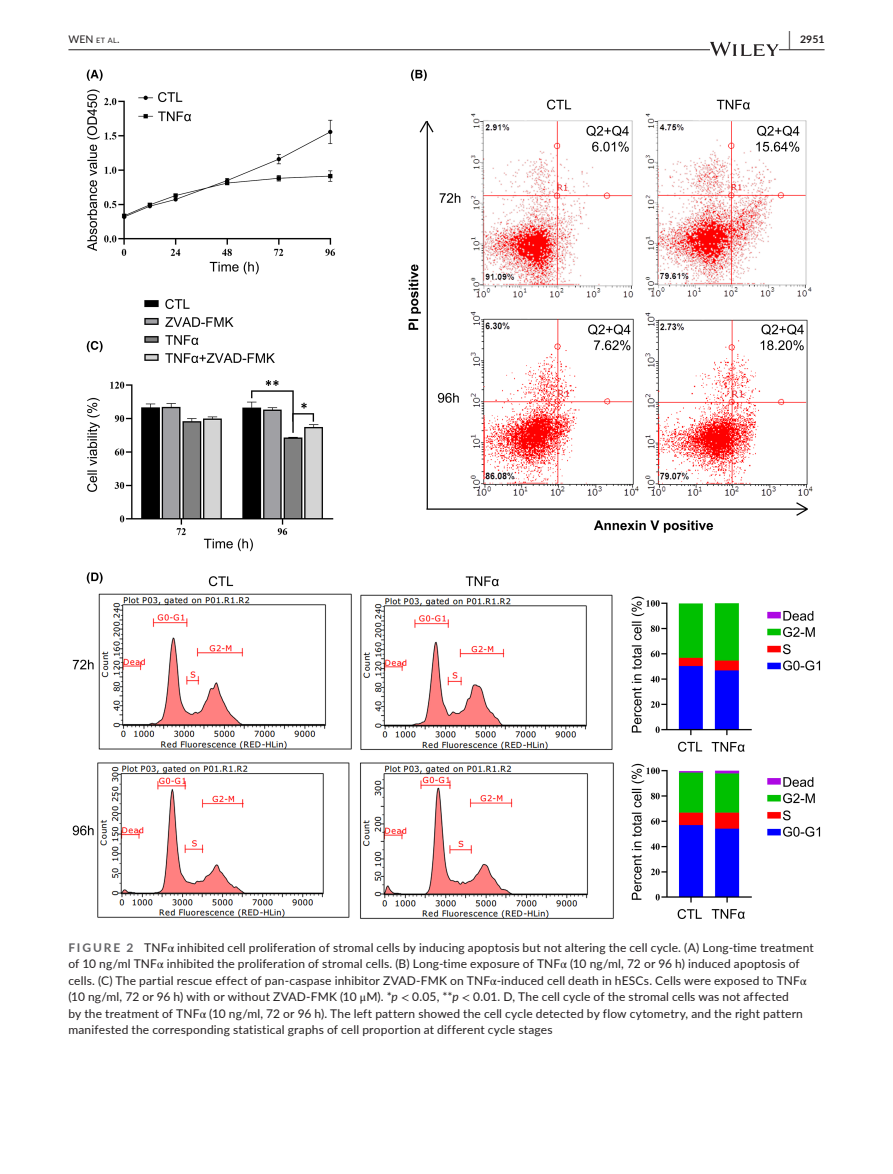
<style>
.page{position:relative;width:893px;height:1174px;background:#fff}
.page>*{position:absolute;margin:0;border:0;box-sizing:border-box;transform-origin:0 0}
.t1{font:12px/16.5px "Lato";letter-spacing:.015em;color:#231f20}
.t2{font:10.5px "Lato";color:#231f20}
.t3{font:700 10.5px "Lato";color:#231f20}
.s1{font-size:7.35px}
.s2{font-size:19.5px}
.s3{font-weight:700;color:#636366}
.s4{font-family:"STIX"}
.s5{font-style:italic}
</style>
<div class="page">
<hr style="left:68px;top:49px;width:756px;height:1px;background:#231f20">
<svg style="left:710px;top:42px;width:69px;height:14px"></svg>
<img style="left:72px;top:69px;width:749px;height:850px">
<p class="t2" style="left:68px;top:31px;width:53px">WEN <span class="s1">et al</span>.</p>
<p class="t3" style="left:789px;top:31px;width:37px"><span class="s2">|</span> 2951</p>
<p class="t1" style="left:68px;top:938px;width:747px"><span class="s3">FIGURE 2</span> TNF<span class="s4">α</span> inhibited cell proliferation of stromal cells by inducing apoptosis but not altering the cell cycle. (A) Long-time treatment of 10 ng/ml TNF<span class="s4">α</span> inhibited the proliferation of stromal cells. (B) Long-time exposure of TNF<span class="s4">α</span> (10 ng/ml, 72 or 96 h) induced apoptosis of cells. (C) The partial rescue effect of pan-caspase inhibitor ZVAD-FMK on TNF<span class="s4">α</span>-induced cell death in hESCs. Cells were exposed to TNF<span class="s4">α </span>(10 ng/ml, 72 or 96 h) with or without ZVAD-FMK (10 <span class="s4">μ</span>M). *<span class="s5">p</span> <span class="s4">&lt;</span> 0.05, **<span class="s5">p</span> <span class="s4">&lt;</span> 0.01. D, The cell cycle of the stromal cells was not affected<br>by the treatment of TNF<span class="s4">α</span> (10 ng/ml, 72 or 96 h). The left pattern showed the cell cycle detected by flow cytometry, and the right pattern manifested the corresponding statistical graphs of cell proportion at different cycle stages</p>
</div>
